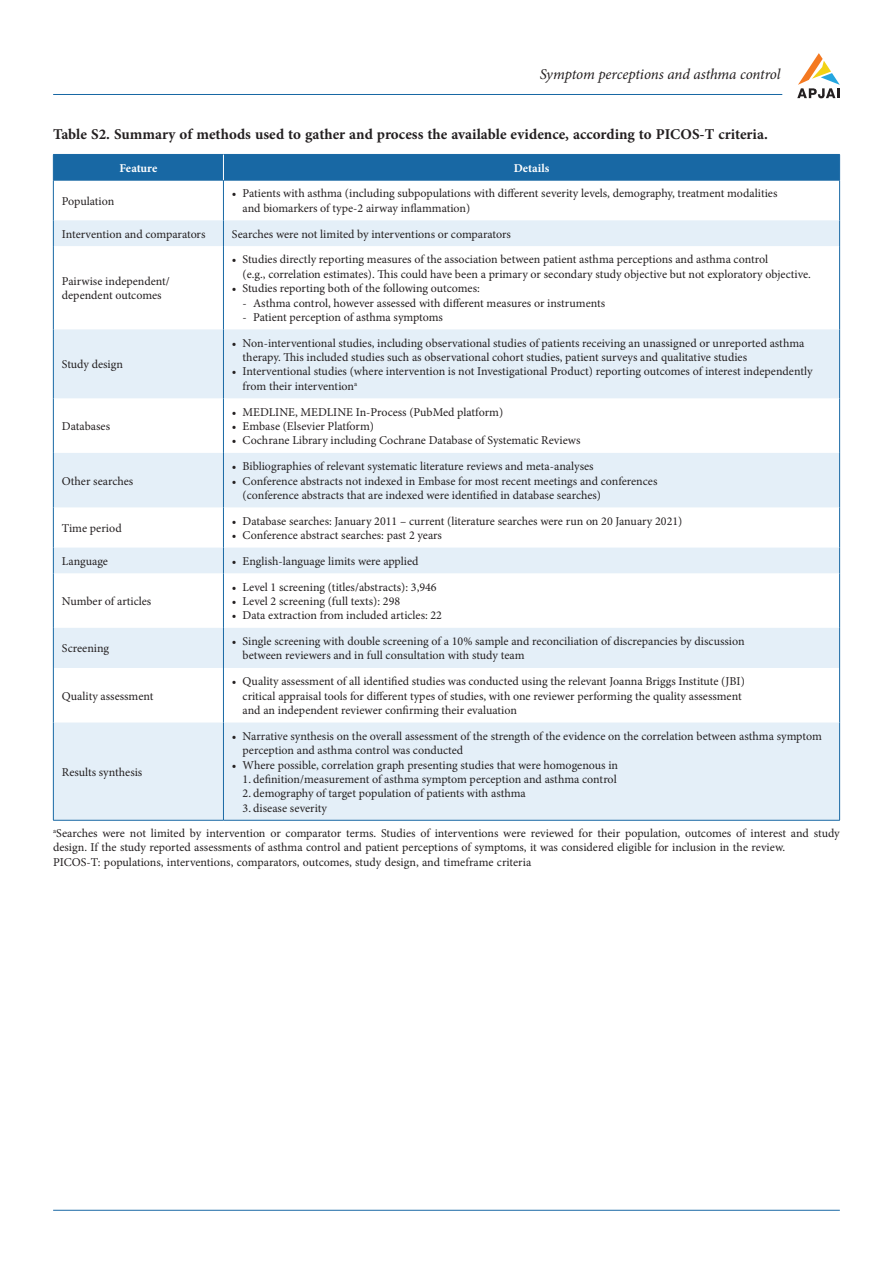
<style>
.page{position:relative;width:893px;height:1263px;background:#fff}
.page>*{position:absolute;margin:0;border:0;box-sizing:border-box;transform-origin:0 0}
.t1{font:700 15px "Minion Pro";color:#231f20}
.t2{font:italic 15px "Minion Pro";letter-spacing:-.01em;color:#231f20}
.t3{font:12px/14.4px "Minion Pro";color:#231f20}
.t4{font:700 12px "Minion Pro";color:#fff}
</style>
<div class="page">
<svg style="left:797px;top:53px;width:43px;height:45px"></svg>
<hr style="left:53px;top:94px;width:729px;height:1px;background:#1868a4">
<hr style="left:53px;top:1210px;width:787px;height:1px;background:#1868a4">
<svg style="left:54px;top:220px;width:785px;height:600px;fill:#e4eff8"></svg>
<hr style="left:53px;top:180px;width:170px;height:1px;background:#1868a4">
<hr style="left:53px;top:180px;width:1px;height:40px;background:#1868a4">
<hr style="left:223px;top:180px;width:617px;height:1px;background:#1868a4">
<hr style="left:223px;top:180px;width:1px;height:40px;background:#1868a4">
<hr style="left:839px;top:180px;width:1px;height:40px;background:#1868a4">
<svg style="left:53px;top:220px;width:1px;height:26px"></svg>
<svg style="left:223px;top:220px;width:1px;height:26px"></svg>
<svg style="left:839px;top:220px;width:1px;height:26px"></svg>
<hr style="left:53px;top:246px;width:1px;height:83px;background:#1868a4">
<hr style="left:223px;top:246px;width:1px;height:83px;background:#1868a4">
<hr style="left:839px;top:246px;width:1px;height:83px;background:#1868a4">
<hr style="left:53px;top:329px;width:1px;height:69px;background:#1868a4">
<hr style="left:223px;top:329px;width:1px;height:69px;background:#1868a4">
<hr style="left:839px;top:329px;width:1px;height:69px;background:#1868a4">
<hr style="left:53px;top:398px;width:1px;height:55px;background:#1868a4">
<hr style="left:223px;top:398px;width:1px;height:55px;background:#1868a4">
<hr style="left:839px;top:398px;width:1px;height:55px;background:#1868a4">
<hr style="left:53px;top:453px;width:1px;height:54px;background:#1868a4">
<hr style="left:223px;top:453px;width:1px;height:54px;background:#1868a4">
<hr style="left:839px;top:453px;width:1px;height:54px;background:#1868a4">
<hr style="left:53px;top:507px;width:1px;height:41px;background:#1868a4">
<hr style="left:223px;top:507px;width:1px;height:41px;background:#1868a4">
<hr style="left:839px;top:507px;width:1px;height:41px;background:#1868a4">
<svg style="left:53px;top:548px;width:1px;height:25px"></svg>
<svg style="left:223px;top:548px;width:1px;height:25px"></svg>
<svg style="left:839px;top:548px;width:1px;height:25px"></svg>
<hr style="left:53px;top:573px;width:1px;height:55px;background:#1868a4">
<hr style="left:223px;top:573px;width:1px;height:55px;background:#1868a4">
<hr style="left:839px;top:573px;width:1px;height:55px;background:#1868a4">
<hr style="left:53px;top:628px;width:1px;height:40px;background:#1868a4">
<hr style="left:223px;top:628px;width:1px;height:40px;background:#1868a4">
<hr style="left:839px;top:628px;width:1px;height:40px;background:#1868a4">
<hr style="left:53px;top:668px;width:1px;height:54px;background:#1868a4">
<hr style="left:223px;top:668px;width:1px;height:54px;background:#1868a4">
<hr style="left:839px;top:668px;width:1px;height:54px;background:#1868a4">
<hr style="left:53px;top:722px;width:1px;height:98px;background:#1868a4">
<hr style="left:223px;top:722px;width:1px;height:98px;background:#1868a4">
<hr style="left:839px;top:722px;width:1px;height:98px;background:#1868a4">
<hr style="left:53px;top:820px;width:170px;height:1px;background:#1868a4">
<hr style="left:223px;top:820px;width:617px;height:1px;background:#1868a4">
<div style="left:53px;top:154px;width:787px;height:26px;background:#1868a4"></div>
<p class="t2" style="left:540px;top:64px;width:242px">Symptom perceptions and asthma control</p>
<p class="t1" style="left:53px;top:124px;width:716px">Table S2. Summary of methods used to gather and process the available evidence, according to PICOS-T criteria.</p>
<p class="t4" style="left:120px;top:159px;width:39px">Feature</p>
<p class="t4" style="left:514px;top:159px;width:37px">Details</p>
<p class="t3" style="left:62px;top:194px;width:54px">Population</p>
<p class="t3" style="left:243px;top:186px;width:536px;text-indent:-11px">• Patients with asthma (including subpopulations with different severity levels, demography, treatment modalities and biomarkers of type-2 airway inflammation)</p>
<p class="t3" style="left:62px;top:227px;width:145px">Intervention and comparators</p>
<p class="t3" style="left:232px;top:227px;width:280px">Searches were not limited by interventions or comparators</p>
<p class="t3" style="left:62px;top:274px;width:110px">Pairwise independent/</p>
<p class="t3" style="left:62px;top:288px;width:101px">dependent outcomes</p>
<p class="t3" style="left:243px;top:252px;width:570px;text-indent:-11px">• Studies directly reporting measures of the association between patient asthma perceptions and asthma control<br>(e.g., correlation estimates). This could have been a primary or secondary study objective but not exploratory objective.</p>
<p class="t3" style="left:232px;top:281px;width:249px">• Studies reporting both of the following outcomes:</p>
<p class="t3" style="left:243px;top:295px;width:364px">- Asthma control, however assessed with different measures or instruments</p>
<p class="t3" style="left:243px;top:310px;width:202px">- Patient perception of asthma symptoms</p>
<p class="t3" style="left:62px;top:357px;width:63px">Study design</p>
<p class="t3" style="left:62px;top:419px;width:50px">Databases</p>
<p class="t3" style="left:62px;top:473px;width:73px">Other searches</p>
<p class="t3" style="left:62px;top:521px;width:61px">Time period</p>
<p class="t3" style="left:243px;top:336px;width:563px;text-indent:-11px">• Non-interventional studies, including observational studies of patients receiving an unassigned or unreported asthma therapy. This included studies such as observational cohort studies, patient surveys and qualitative studies</p>
<p class="t3" style="left:243px;top:364px;width:571px;text-indent:-11px">• Interventional studies (where intervention is not Investigational Product) reporting outcomes of interest independently from their intervention<sup>a</sup></p>
<p class="t3" style="left:232px;top:405px;width:273px">• MEDLINE, MEDLINE In-Process (PubMed platform)</p>
<p class="t3" style="left:232px;top:419px;width:144px">• Embase (Elsevier Platform)</p>
<p class="t3" style="left:232px;top:433px;width:350px">• Cochrane Library including Cochrane Database of Systematic Reviews</p>
<p class="t3" style="left:232px;top:459px;width:363px">• Bibliographies of relevant systematic literature reviews and meta-analyses</p>
<p class="t3" style="left:243px;top:473px;width:416px;text-indent:-11px">• Conference abstracts not indexed in Embase for most recent meetings and conferences (conference abstracts that are indexed were identified in database searches)</p>
<p class="t3" style="left:232px;top:514px;width:452px">• Database searches: January 2011 – current (literature searches were run on 20 January 2021)</p>
<p class="t3" style="left:232px;top:528px;width:212px">• Conference abstract searches: past 2 years</p>
<p class="t3" style="left:62px;top:554px;width:48px">Language</p>
<p class="t3" style="left:232px;top:554px;width:188px">• English-language limits were applied</p>
<p class="t3" style="left:62px;top:594px;width:91px">Number of articles</p>
<p class="t3" style="left:232px;top:579px;width:206px">• Level 1 screening (titles/abstracts): 3,946</p>
<p class="t3" style="left:232px;top:594px;width:170px">• Level 2 screening (full texts): 298</p>
<p class="t3" style="left:232px;top:608px;width:212px">• Data extraction from included articles: 22</p>
<p class="t3" style="left:62px;top:641px;width:49px">Screening</p>
<p class="t3" style="left:243px;top:634px;width:503px;text-indent:-11px">• Single screening with double screening of a 10% sample and reconciliation of discrepancies by discussion between reviewers and in full consultation with study team</p>
<p class="t3" style="left:62px;top:689px;width:93px">Quality assessment</p>
<p class="t3" style="left:243px;top:674px;width:504px;text-indent:-11px">• Quality assessment of all identified studies was conducted using the relevant Joanna Briggs Institute (JBI) critical appraisal tools for different types of studies, with one reviewer performing the quality assessment and an independent reviewer confirming their evaluation</p>
<p class="t3" style="left:62px;top:765px;width:82px">Results synthesis</p>
<p class="t3" style="left:243px;top:729px;width:581px;text-indent:-11px">• Narrative synthesis on the overall assessment of the strength of the evidence on the correlation between asthma symptom perception and asthma control was conducted</p>
<p class="t3" style="left:232px;top:757px;width:388px">• Where possible, correlation graph presenting studies that were homogenous in</p>
<p class="t3" style="left:243px;top:772px;width:376px">1. definition/measurement of asthma symptom perception and asthma control</p>
<p class="t3" style="left:243px;top:786px;width:285px">2. demography of target population of patients with asthma</p>
<p class="t3" style="left:243px;top:801px;width:86px">3. disease severity</p>
<p class="t3" style="left:53px;top:826px;width:788px"><sup>a</sup>Searches were not limited by intervention or comparator terms. Studies of interventions were reviewed for their population, outcomes of interest and study design. If the study reported assessments of asthma control and patient perceptions of symptoms, it was considered eligible for inclusion in the review.</p>
<p class="t3" style="left:53px;top:854px;width:480px">PICOS-T: populations, interventions, comparators, outcomes, study design, and timeframe criteria</p>
</div>
